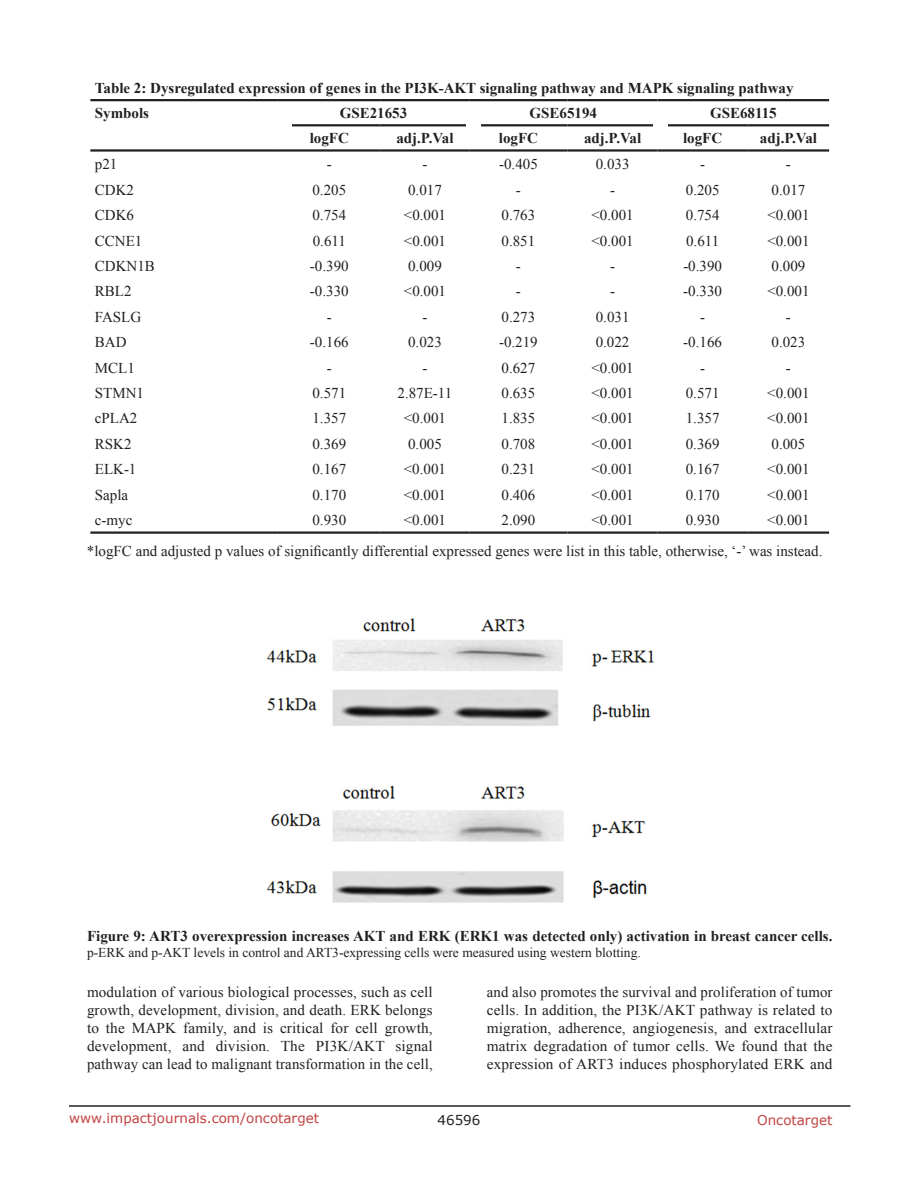
<style>
.page{position:relative;width:918px;height:1188px;background:#fff}
.page>*{position:absolute;margin:0;border:0;box-sizing:border-box;transform-origin:0 0}
.t1{font:15px/18px "Times New Roman";color:#231f20;text-align:justify}
.t2{font:700 15px/25.2px "Times New Roman";color:#231f20}
.t3{font:13.5px "Times New Roman";color:#231f20}
.t4{font:13.5px "Verdana";color:#c24141}
.t5{font:13.5px "Verdana";color:#231f20}
</style>
<div class="page">
<hr style="left:69px;top:1105px;width:781px;height:2px;background:#231f20">
<img style="left:266px;top:618px;width:388px;height:285px">
<svg style="left:90px;top:101px;width:739px;height:26px"></svg>
<hr style="left:90px;top:99px;width:188px;height:2px;background:#231f20">
<hr style="left:278px;top:99px;width:103px;height:2px;background:#231f20">
<hr style="left:381px;top:99px;width:88px;height:2px;background:#231f20">
<hr style="left:469px;top:99px;width:99px;height:2px;background:#231f20">
<hr style="left:568px;top:99px;width:90px;height:2px;background:#231f20">
<hr style="left:658px;top:99px;width:90px;height:2px;background:#231f20">
<hr style="left:748px;top:99px;width:81px;height:2px;background:#231f20">
<hr style="left:278px;top:124px;width:103px;height:2px;background:#231f20">
<hr style="left:381px;top:124px;width:88px;height:2px;background:#231f20">
<hr style="left:469px;top:124px;width:99px;height:2px;background:#231f20">
<hr style="left:568px;top:124px;width:90px;height:2px;background:#231f20">
<hr style="left:658px;top:124px;width:90px;height:2px;background:#231f20">
<hr style="left:748px;top:124px;width:81px;height:2px;background:#231f20">
<hr style="left:90px;top:149px;width:188px;height:3px;background:#231f20">
<hr style="left:278px;top:149px;width:103px;height:3px;background:#231f20">
<hr style="left:381px;top:149px;width:88px;height:3px;background:#231f20">
<hr style="left:469px;top:149px;width:99px;height:3px;background:#231f20">
<hr style="left:568px;top:149px;width:90px;height:3px;background:#231f20">
<hr style="left:658px;top:149px;width:90px;height:3px;background:#231f20">
<hr style="left:748px;top:149px;width:81px;height:3px;background:#231f20">
<hr style="left:90px;top:531px;width:188px;height:3px;background:#231f20">
<hr style="left:278px;top:531px;width:103px;height:3px;background:#231f20">
<hr style="left:381px;top:531px;width:88px;height:3px;background:#231f20">
<hr style="left:469px;top:531px;width:99px;height:3px;background:#231f20">
<hr style="left:568px;top:531px;width:90px;height:3px;background:#231f20">
<hr style="left:658px;top:531px;width:90px;height:3px;background:#231f20">
<hr style="left:748px;top:531px;width:81px;height:3px;background:#231f20">
<div style="left:277px;top:118px;width:15px;height:15px;background:#fff"></div>
<div style="left:466px;top:115px;width:16px;height:15px;background:#fff"></div>
<div style="left:653px;top:120px;width:15px;height:15px;background:#fff"></div>
<p class="t2" style="left:95px;top:75px;width:700px">Table 2: Dysregulated expression of genes in the PI3K-AKT signaling pathway and MAPK signaling pathway<br>Symbols</p>
<p class="t2" style="left:340px;top:100px;width:69px">GSE21653</p>
<p class="t2" style="left:530px;top:100px;width:69px">GSE65194</p>
<p class="t2" style="left:710px;top:100px;width:68px">GSE68115</p>
<p class="t2" style="left:310px;top:125px;width:41px">logFC</p>
<p class="t2" style="left:396px;top:125px;width:59px">adj.P.Val</p>
<p class="t2" style="left:499px;top:125px;width:41px">logFC</p>
<p class="t2" style="left:584px;top:125px;width:59px">adj.P.Val</p>
<p class="t2" style="left:683px;top:125px;width:41px">logFC</p>
<p class="t2" style="left:760px;top:125px;width:59px">adj.P.Val</p>
<p class="t1" style="left:95px;top:155px;width:24px">p21</p>
<p class="t1" style="left:327px;top:155px;width:6px">-</p>
<p class="t1" style="left:423px;top:155px;width:6px">-</p>
<p class="t1" style="left:499px;top:155px;width:40px">-0.405</p>
<p class="t1" style="left:596px;top:155px;width:35px">0.033</p>
<p class="t1" style="left:700px;top:155px;width:6px">-</p>
<p class="t1" style="left:786px;top:155px;width:6px">-</p>
<p class="t1" style="left:95px;top:181px;width:41px">CDK2</p>
<p class="t1" style="left:312px;top:181px;width:35px">0.205</p>
<p class="t1" style="left:408px;top:181px;width:35px">0.017</p>
<p class="t1" style="left:516px;top:181px;width:6px">-</p>
<p class="t1" style="left:610px;top:181px;width:6px">-</p>
<p class="t1" style="left:686px;top:181px;width:35px">0.205</p>
<p class="t1" style="left:772px;top:181px;width:35px">0.017</p>
<p class="t1" style="left:95px;top:206px;width:41px">CDK6</p>
<p class="t1" style="left:312px;top:206px;width:35px">0.754</p>
<p class="t1" style="left:404px;top:206px;width:44px">&lt;0.001</p>
<p class="t1" style="left:502px;top:206px;width:35px">0.763</p>
<p class="t1" style="left:592px;top:206px;width:44px">&lt;0.001</p>
<p class="t1" style="left:686px;top:206px;width:35px">0.754</p>
<p class="t1" style="left:767px;top:206px;width:44px">&lt;0.001</p>
<p class="t1" style="left:95px;top:231px;width:49px">CCNE1</p>
<p class="t1" style="left:313px;top:231px;width:35px">0.611</p>
<p class="t1" style="left:404px;top:231px;width:44px">&lt;0.001</p>
<p class="t1" style="left:502px;top:231px;width:35px">0.851</p>
<p class="t1" style="left:592px;top:231px;width:44px">&lt;0.001</p>
<p class="t1" style="left:686px;top:231px;width:35px">0.611</p>
<p class="t1" style="left:767px;top:231px;width:44px">&lt;0.001</p>
<p class="t1" style="left:95px;top:257px;width:62px">CDKN1B</p>
<p class="t1" style="left:310px;top:257px;width:40px">-0.390</p>
<p class="t1" style="left:408px;top:257px;width:35px">0.009</p>
<p class="t1" style="left:516px;top:257px;width:6px">-</p>
<p class="t1" style="left:610px;top:257px;width:6px">-</p>
<p class="t1" style="left:683px;top:257px;width:40px">-0.390</p>
<p class="t1" style="left:772px;top:257px;width:35px">0.009</p>
<p class="t1" style="left:95px;top:282px;width:38px">RBL2</p>
<p class="t1" style="left:310px;top:282px;width:40px">-0.330</p>
<p class="t1" style="left:404px;top:282px;width:44px">&lt;0.001</p>
<p class="t1" style="left:516px;top:282px;width:6px">-</p>
<p class="t1" style="left:610px;top:282px;width:6px">-</p>
<p class="t1" style="left:683px;top:282px;width:40px">-0.330</p>
<p class="t1" style="left:767px;top:282px;width:44px">&lt;0.001</p>
<p class="t1" style="left:95px;top:308px;width:48px">FASLG</p>
<p class="t1" style="left:327px;top:308px;width:6px">-</p>
<p class="t1" style="left:423px;top:308px;width:6px">-</p>
<p class="t1" style="left:502px;top:308px;width:35px">0.273</p>
<p class="t1" style="left:596px;top:308px;width:35px">0.031</p>
<p class="t1" style="left:700px;top:308px;width:6px">-</p>
<p class="t1" style="left:786px;top:308px;width:6px">-</p>
<p class="t1" style="left:95px;top:333px;width:33px">BAD</p>
<p class="t1" style="left:310px;top:333px;width:40px">-0.166</p>
<p class="t1" style="left:408px;top:333px;width:35px">0.023</p>
<p class="t1" style="left:499px;top:333px;width:40px">-0.219</p>
<p class="t1" style="left:596px;top:333px;width:35px">0.022</p>
<p class="t1" style="left:683px;top:333px;width:40px">-0.166</p>
<p class="t1" style="left:772px;top:333px;width:35px">0.023</p>
<p class="t1" style="left:95px;top:358px;width:42px">MCL1</p>
<p class="t1" style="left:327px;top:358px;width:6px">-</p>
<p class="t1" style="left:422px;top:358px;width:6px">-</p>
<p class="t1" style="left:502px;top:358px;width:35px">0.627</p>
<p class="t1" style="left:591px;top:358px;width:44px">&lt;0.001</p>
<p class="t1" style="left:700px;top:358px;width:6px">-</p>
<p class="t1" style="left:786px;top:358px;width:6px">-</p>
<p class="t1" style="left:95px;top:384px;width:51px">STMN1</p>
<p class="t1" style="left:312px;top:384px;width:35px">0.571</p>
<p class="t1" style="left:398px;top:384px;width:56px">2.87E-11</p>
<p class="t1" style="left:502px;top:384px;width:35px">0.635</p>
<p class="t1" style="left:591px;top:384px;width:44px">&lt;0.001</p>
<p class="t1" style="left:686px;top:384px;width:35px">0.571</p>
<p class="t1" style="left:767px;top:384px;width:44px">&lt;0.001</p>
<p class="t1" style="left:95px;top:409px;width:44px">cPLA2</p>
<p class="t1" style="left:312px;top:409px;width:35px">1.357</p>
<p class="t1" style="left:404px;top:409px;width:44px">&lt;0.001</p>
<p class="t1" style="left:502px;top:409px;width:35px">1.835</p>
<p class="t1" style="left:591px;top:409px;width:44px">&lt;0.001</p>
<p class="t1" style="left:686px;top:409px;width:35px">1.357</p>
<p class="t1" style="left:767px;top:409px;width:44px">&lt;0.001</p>
<p class="t1" style="left:95px;top:435px;width:38px">RSK2</p>
<p class="t1" style="left:312px;top:435px;width:35px">0.369</p>
<p class="t1" style="left:408px;top:435px;width:35px">0.005</p>
<p class="t1" style="left:502px;top:435px;width:35px">0.708</p>
<p class="t1" style="left:591px;top:435px;width:44px">&lt;0.001</p>
<p class="t1" style="left:686px;top:435px;width:35px">0.369</p>
<p class="t1" style="left:772px;top:435px;width:35px">0.005</p>
<p class="t1" style="left:95px;top:460px;width:43px">ELK-1</p>
<p class="t1" style="left:312px;top:460px;width:35px">0.167</p>
<p class="t1" style="left:404px;top:460px;width:44px">&lt;0.001</p>
<p class="t1" style="left:502px;top:460px;width:35px">0.231</p>
<p class="t1" style="left:591px;top:460px;width:44px">&lt;0.001</p>
<p class="t1" style="left:686px;top:460px;width:35px">0.167</p>
<p class="t1" style="left:767px;top:460px;width:44px">&lt;0.001</p>
<p class="t1" style="left:95px;top:485px;width:35px">Sapla</p>
<p class="t1" style="left:312px;top:485px;width:35px">0.170</p>
<p class="t1" style="left:404px;top:485px;width:44px">&lt;0.001</p>
<p class="t1" style="left:502px;top:485px;width:35px">0.406</p>
<p class="t1" style="left:591px;top:485px;width:44px">&lt;0.001</p>
<p class="t1" style="left:686px;top:485px;width:35px">0.170</p>
<p class="t1" style="left:767px;top:485px;width:44px">&lt;0.001</p>
<p class="t1" style="left:95px;top:511px;width:39px">c-myc</p>
<p class="t1" style="left:312px;top:511px;width:35px">0.930</p>
<p class="t1" style="left:404px;top:511px;width:44px">&lt;0.001</p>
<p class="t1" style="left:502px;top:511px;width:35px">2.090</p>
<p class="t1" style="left:591px;top:511px;width:44px">&lt;0.001</p>
<p class="t1" style="left:686px;top:511px;width:35px">0.930</p>
<p class="t1" style="left:87px;top:504px;width:737px;line-height:31.2px;text-indent:680px">&lt;0.001 *logFC and adjusted p values of significantly differential expressed genes were list in this table, otherwise, ‘-’ was instead.</p>
<p class="t2" style="left:87px;top:923px;width:747px">Figure 9: ART3 overexpression increases AKT and ERK (ERK1 was detected only) activation in breast cancer cells.</p>
<p class="t3" style="left:87px;top:943px;width:555px">p-ERK and p-AKT levels in control and ART3-expressing cells were measured using western blotting.</p>
<p class="t1" style="left:87px;top:983px;width:347px">modulation of various biological processes, such as cell growth, development, division, and death. ERK belongs to the MAPK family, and is critical for cell growth, development, and division. The PI3K/AKT signal pathway can lead to malignant transformation in the cell,</p>
<p class="t1" style="left:487px;top:983px;width:347px">and also promotes the survival and proliferation of tumor cells. In addition, the PI3K/AKT pathway is related to migration, adherence, angiogenesis, and extracellular matrix degradation of tumor cells. We found that the expression of ART3 induces phosphorylated ERK and</p>
<p class="t4" style="left:69px;top:1109px;width:252px">www.impactjournals.com/oncotarget</p>
<p class="t5" style="left:438px;top:1111px;width:44px">46596</p>
<p class="t4" style="left:757px;top:1111px;width:77px">Oncotarget</p>
</div>
